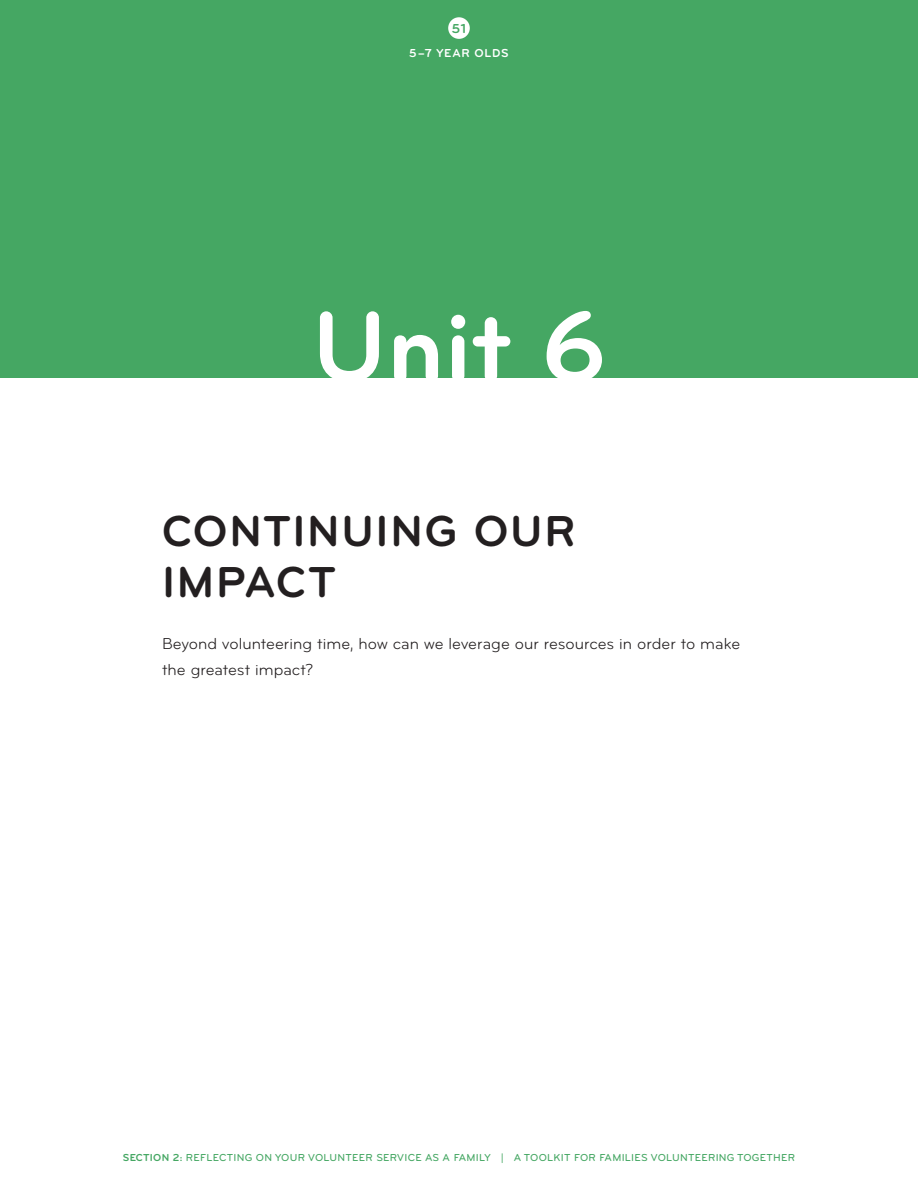
<style>
.page{position:relative;width:918px;height:1188px;background:#fff}
.page>*{position:absolute;margin:0;border:0;box-sizing:border-box;transform-origin:0 0}
.t1{font:700 103.5px "Bryant Pro";color:#fff}
.t2{font:700 45px/51px "Bryant Pro";letter-spacing:.035em;color:#231f20}
.t3{font:16.5px/25.5px "Bryant Pro";color:#231f20}
.t4{font:700 13.5px "Bryant Pro";color:#45a763}
.t5{font:700 12px "Bryant Pro";letter-spacing:.065em;color:#fff}
.t6{font:500 10.5px "Bryant Pro";letter-spacing:.025em;color:#45a763}
.s1{font-weight:700}
</style>
<div class="page">
<div style="left:1px;top:1px;width:916px;height:376px;background:#45a763"></div>
<div style="left:0;top:0;width:918px;height:378px;border:2px solid #45a763"></div>
<div style="left:448px;top:17px;width:22px;height:22px;background:#fff;border-radius:50%"></div>
<p class="t4" style="left:452px;top:20px;width:16px">51</p>
<p class="t5" style="left:409px;top:45px;width:101px">5–7 YEAR OLDS</p>
<h1 class="t1" style="left:312px;top:282px;width:295px">Unit 6</h1>
<h2 class="t2" style="left:162px;top:505px;width:415px">CONTINUING OUR<br>IMPACT</h2>
<h3 class="t3" style="left:162px;top:631px;width:580px">Beyond volunteering time, how can we leverage our resources in order to make the greatest impact?</h3>
<p class="t6" style="left:123px;top:1151px;width:674px"><span class="s1">SECTION 2:</span> REFLECTING ON YOUR VOLUNTEER SERVICE AS A FAMILY | A TOOLKIT FOR FAMILIES VOLUNTEERING TOGETHER</p>
</div>
